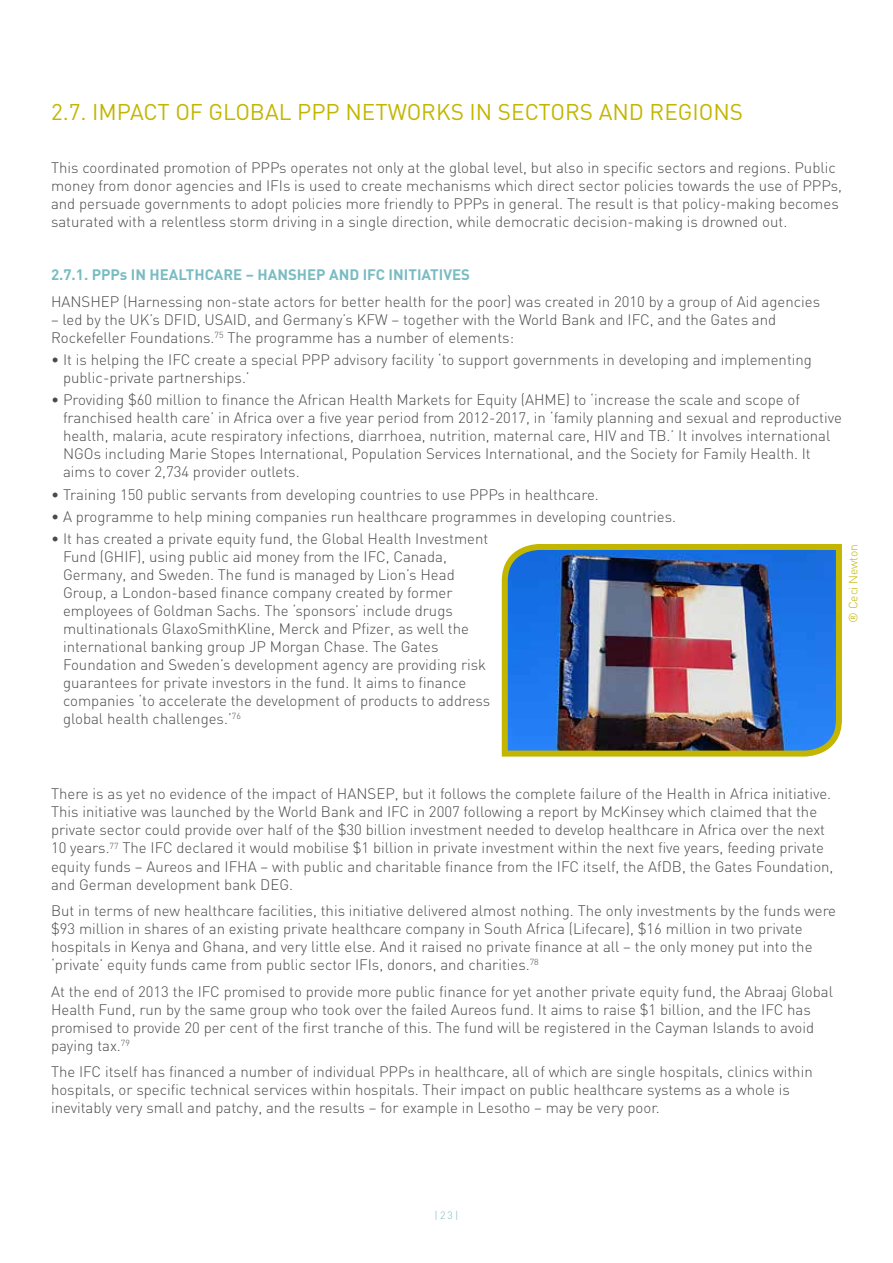
<style>
.page{position:relative;width:893px;height:1263px;background:#fff}
.page>*{position:absolute;margin:0;border:0;box-sizing:border-box;transform-origin:0 0}
.t1{font:22.5px "DIN";color:#c3b600}
.t2{font:300 15px/18px "DIN";color:#4b4b4d}
.t3{font:700 15px "DIN";color:#79bcc2}
.t4{font:300 12px "DIN";letter-spacing:-.01em;color:#c3b600}
.t5{font:300 10.5px "DIN";color:#79bcc2}
</style>
<div class="page">
<img style="left:501px;top:544px;width:341px;height:213px">
<h1 class="t1" style="left:51px;top:98px;width:694px">2.7. IMPACT OF GLOBAL PPP NETWORKS IN SECTORS AND REGIONS</h1>
<p class="t2" style="left:51px;top:159px;width:792px">This coordinated promotion of PPPs operates not only at the global level, but also in specific sectors and regions. Public money from donor agencies and IFIs is used to create mechanisms which direct sector policies towards the use of PPPs, and persuade governments to adopt policies more friendly to PPPs in general. The result is that policy-making becomes saturated with a relentless storm driving in a single direction, while democratic decision-making is drowned out.</p>
<p class="t3" style="left:51px;top:265px;width:421px">2.7.1. PPPs IN HEALTHCARE – HANSHEP AND IFC INITIATIVES</p>
<p class="t2" style="left:51px;top:292px;width:770px">HANSHEP (Harnessing non-state actors for better health for the poor) was created in 2010 by a group of Aid agencies</p>
<p class="t2" style="left:51px;top:310px;width:727px">– led by the UK’s DFID, USAID, and Germany’s KFW – together with the World Bank and IFC, and the Gates and<br>Rockefeller Foundations.<sup>75</sup> The programme has a number of elements:</p>
<p class="t2" style="left:63px;top:351px;width:750px;text-indent:-12px">• It is helping the IFC create a special PPP advisory facility ‘to support governments in developing and implementing public-private partnerships.’</p>
<p class="t2" style="left:63px;top:391px;width:780px;text-indent:-12px">• Providing $60 million to finance the African Health Markets for Equity (AHME) to ‘increase the scale and scope of franchised health care’ in Africa over a five year period from 2012-2017, in ‘family planning and sexual and reproductive health, malaria, acute respiratory infections, diarrhoea, nutrition, maternal care, HIV and TB.’ It involves international NGOs including Marie Stopes International, Population Services International, and the Society for Family Health. It aims to cover 2,734 provider outlets.</p>
<p class="t2" style="left:51px;top:485px;width:549px">• Training 150 public servants from developing countries to use PPPs in healthcare.</p>
<p class="t2" style="left:51px;top:507px;width:627px">• A programme to help mining companies run healthcare programmes in developing countries.</p>
<p class="t2" style="left:63px;top:530px;width:429px;text-indent:-12px">• It has created a private equity fund, the Global Health Investment Fund (GHIF), using public aid money from the IFC, Canada, Germany, and Sweden. The fund is managed by Lion’s Head Group, a London-based finance company created by former employees of Goldman Sachs. The ‘sponsors’ include drugs multinationals GlaxoSmithKline, Merck and Pfizer, as well the international banking group JP Morgan Chase. The Gates Foundation and Sweden’s development agency are providing risk guarantees for private investors in the fund. It aims to finance companies ‘to accelerate the development of products to address global health challenges.’<sup>76</sup></p>
<p class="t4" style="left:846px;top:623px;width:80px;rotate:-90deg">® Ceci Newton</p>
<p class="t2" style="left:51px;top:785px;width:784px">There is as yet no evidence of the impact of HANSEP, but it follows the complete failure of the Health in Africa initiative.<br>This initiative was launched by the World Bank and IFC in 2007 following a report by McKinsey which claimed that the private sector could provide over half of the $30 billion investment needed to develop healthcare in Africa over the next 10 years.<sup>77</sup> The IFC declared it would mobilise $1 billion in private investment within the next five years, feeding private equity funds – Aureos and IFHA – with public and charitable finance from the IFC itself, the AfDB, the Gates Foundation, and German development bank DEG.</p>
<p class="t2" style="left:51px;top:901px;width:787px">But in terms of new healthcare facilities, this initiative delivered almost nothing. The only investments by the funds were $93 million in shares of an existing private healthcare company in South Africa (Lifecare), $16 million in two private hospitals in Kenya and Ghana, and very little else. And it raised no private finance at all – the only money put into the ‘private’ equity funds came from public sector IFIs, donors, and charities.<sup>78</sup></p>
<p class="t2" style="left:51px;top:982px;width:783px">At the end of 2013 the IFC promised to provide more public finance for yet another private equity fund, the Abraaj Global Health Fund, run by the same group who took over the failed Aureos fund. It aims to raise $1 billion, and the IFC has promised to provide 20 per cent of the first tranche of this. The fund will be registered in the Cayman Islands to avoid paying tax.<sup>79</sup></p>
<p class="t2" style="left:51px;top:1062px;width:763px">The IFC itself has financed a number of individual PPPs in healthcare, all of which are single hospitals, clinics within hospitals, or specific technical services within hospitals. Their impact on public healthcare systems as a whole is inevitably very small and patchy, and the results – for example in Lesotho – may be very poor.</p>
<p class="t5" style="left:435px;top:1209px;width:25px">|23|</p>
</div>
